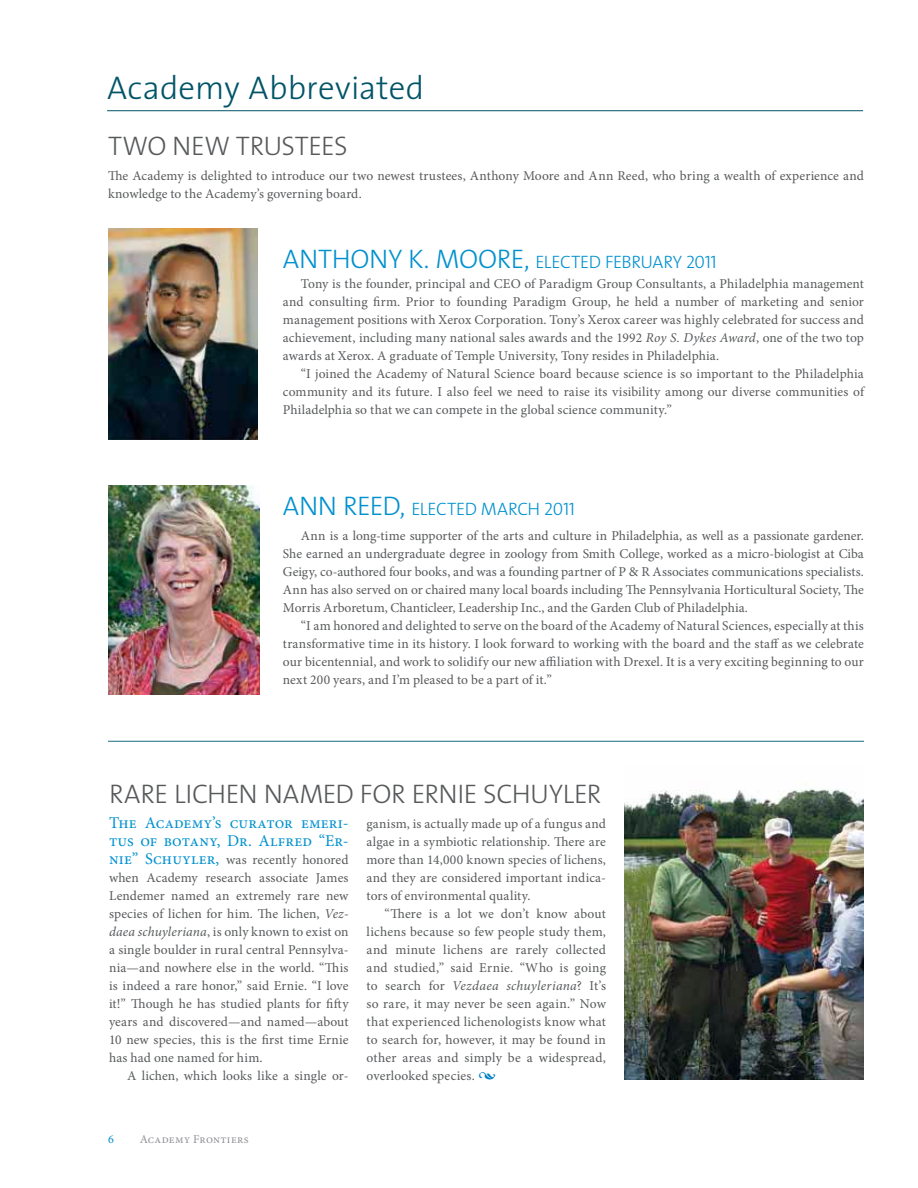
<style>
.page{position:relative;width:918px;height:1188px;background:#fff}
.page>*{position:absolute;margin:0;border:0;box-sizing:border-box;transform-origin:0 0}
.t1{font:300 33px "The Sans";letter-spacing:.01em;color:#005467}
.t2{font:27px "The Sans Light Caps";letter-spacing:-.015em;color:#57595b}
.t3{font:27px "The Sans Light Caps";color:#0091ce}
.t4{font:18px "The Sans Light Caps";letter-spacing:-.025em;color:#0091ce}
.t5{font:16.5px/18px "Minion Pro";letter-spacing:.005em;color:#0091ce}
.t6{font:13.5px/18px "Minion Pro";letter-spacing:.005em;color:#57595b;text-align:justify}
.t7{font:12px "Minion Pro";letter-spacing:.025em;color:#939498}
.t8{font:12px "Minion Pro";color:#0091ce}
.s1{font-size:27px}
.s2{font-style:italic}
.s3{font-size:16.5px;color:#0091ce}
.s4{font-size:16.5px;color:#0081c6}
</style>
<div class="page">
<hr style="left:107px;top:110px;width:756px;height:1px;background:#005467">
<hr style="left:108px;top:741px;width:756px;height:1px;background:#166d81">
<img style="left:624px;top:789px;width:240px;height:291px">
<img style="left:108px;top:486px;width:152px;height:208px">
<img style="left:108px;top:229px;width:149px;height:210px">
<h1 class="t1" style="left:107px;top:61px;width:319px">Academy Abbreviated</h1>
<h2 class="t2" style="left:108px;top:123px;width:241px">TWO NEW TRUSTEES</h2>
<p class="t6" style="left:108px;top:167px;width:757px">The Academy is delighted to introduce our two newest trustees, Anthony Moore and Ann Reed, who bring a wealth of experience and knowledge to the Academy’s governing board.</p>
<h2 class="t3" style="left:283px;top:237px;width:18px">ANTH</h2>
<h3 class="t4" style="left:351px;top:247px;width:368px"><span class="s1">ONY K. MOORE,</span> ELECTED FEBRUARY 2011</h3>
<p class="t6" style="left:283px;top:275px;width:582px;text-indent:18px">Tony is the founder, principal and CEO of Paradigm Group Consultants, a Philadelphia management and consulting firm. Prior to founding Paradigm Group, he held a number of marketing and senior management positions with Xerox Corporation. Tony’s Xerox career was highly celebrated for success and achievement, including many national sales awards and the 1992 <span class="s2">Roy S. Dykes Award</span>, one of the two top awards at Xerox. A graduate of Temple University, Tony resides in Philadelphia.</p>
<p class="t6" style="left:283px;top:365px;width:584px;text-indent:18px">“I joined the Academy of Natural Science board because science is so important to the Philadelphia community and its future. I also feel we need to raise its visibility among our diverse communities of Philadelphia so that we can compete in the global science community.”</p>
<h2 class="t3" style="left:283px;top:484px;width:19px">ANN</h2>
<h3 class="t4" style="left:343px;top:494px;width:234px"><span class="s1">REED,</span> ELECTED MARCH 2011</h3>
<p class="t6" style="left:283px;top:527px;width:583px;text-indent:18px">Ann is a long-time supporter of the arts and culture in Philadelphia, as well as a passionate gardener.<br>She earned an undergraduate degree in zoology from Smith College, worked as a micro-biologist at Ciba Geigy, co-authored four books, and was a founding partner of P &amp; R Associates communications specialists.<br>Ann has also served on or chaired many local boards including The Pennsylvania Horticultural Society, The Morris Arboretum, Chanticleer, Leadership Inc., and the Garden Club of Philadelphia.</p>
<p class="t6" style="left:283px;top:617px;width:583px;text-indent:18px">“I am honored and delighted to serve on the board of the Academy of Natural Sciences, especially at this transformative time in its history. I look forward to working with the board and the staff as we celebrate our bicentennial, and work to solidify our new affiliation with Drexel. It is a very exciting beginning to our next 200 years, and I’m pleased to be a part of it.”</p>
<h2 class="t2" style="left:109px;top:772px;width:15px">RARE</h2>
<h2 class="t2" style="left:174px;top:772px;width:413px">LICHEN NAMED FOR ERNIE SCHUYLER</h2>
<p class="t5" style="left:109px;top:814px;width:241px">The Academy’s curator emeri&shy;tus of botany, Dr. Alfred “Er-</p>
<p class="t6" style="left:109px;top:851px;width:241px"><span class="s3">nie” Schuyler,</span> was recently honored when Academy research associate James Lendemer named an extremely rare new species of lichen for him. The lichen, <span class="s2">Vez&shy;daea schuyleriana</span>, is only known to exist on a single boulder in rural central Pennsylva&shy;nia—and nowhere else in the world. “This is indeed a rare honor,” said Ernie. “I love it!” Though he has studied plants for fifty years and discovered—and named—about 10 new species, this is the first time Ernie has had one named for him.</p>
<p class="t6" style="left:127px;top:1067px;width:223px">A lichen, which looks like a single or-</p>
<p class="t6" style="left:367px;top:815px;width:241px">ganism, is actually made up of a fungus and algae in a symbiotic relationship. There are more than 14,000 known species of lichens, and they are considered important indica&shy;tors of environmental quality.</p>
<p class="t6" style="left:367px;top:905px;width:241px;text-indent:18px">“There is a lot we don’t know about lichens because so few people study them, and minute lichens are rarely collected and studied,” said Ernie. “Who is going to search for <span class="s2">Vezdaea schuyleriana</span>? It’s so rare, it may never be seen again.” Now that experienced lichenologists know what to search for, however, it may be found in other areas and simply be a widespread, overlooked species. <span class="s4">•</span></p>
<p class="t8" style="left:108px;top:1131px;width:7px">6</p>
<p class="t7" style="left:140px;top:1131px;width:110px">Academy Frontiers</p>
</div>
